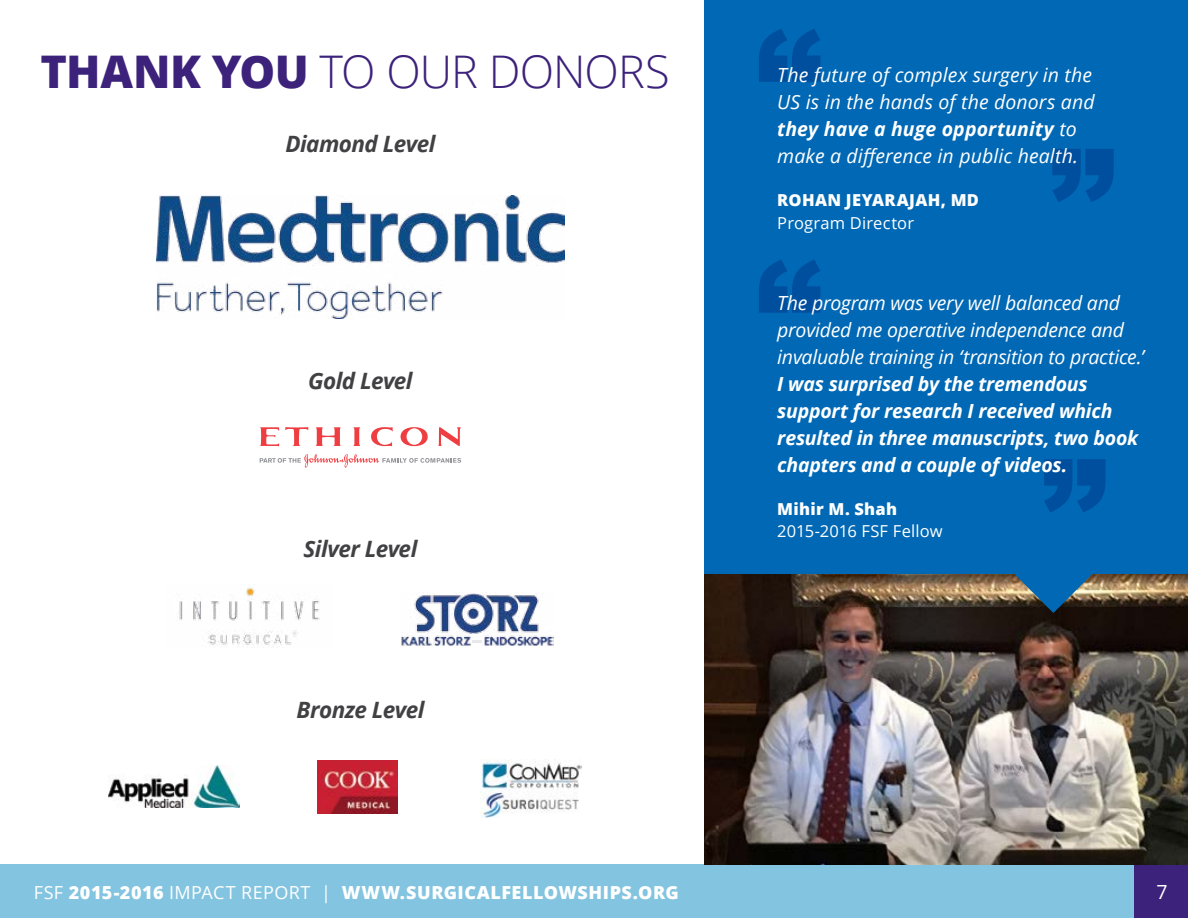
<style>
.page{position:relative;width:1188px;height:918px;background:#fff}
.page>*{position:absolute;margin:0;border:0;box-sizing:border-box;transform-origin:0 0}
.header_01{font:300 45px "Open Sans";letter-spacing:-.02em;color:#3d227b}
.header_04{font:italic 700 22.5px "Open Sans";letter-spacing:-.025em;color:#414042}
.quotes{font:italic 700 19.5px/27px "Open Sans";letter-spacing:-.015em;color:#fff}
.quotes-2{font:italic 19.5px/27px "Open Sans";letter-spacing:.005em;color:#fff}
.t1{font:19.5px "Open Sans";color:#fff}
.t2{font:800 18px "Open Sans";letter-spacing:.03em;color:#fff}
.body{font:800 16.5px/22.5px "Open Sans";letter-spacing:.025em;color:#fff}
.body-2{font:16.5px/22.5px "Open Sans";letter-spacing:.005em;color:#fff}
.s1{font-weight:800}
.s2{font-weight:700}
.s3{font-weight:400}
</style>
<div class="page">
<div style="left:0;top:864px;width:1188px;height:54px;background:#83c4e0"></div>
<div style="left:1134px;top:864px;width:54px;height:54px;background:#3d227b"></div>
<div style="left:705px;top:0;width:483px;height:864px;background:#0068b4"></div>
<img style="left:157px;top:195px;width:407px;height:124px">
<svg style="left:260px;top:454px;width:201px;height:14px"></svg>
<svg style="left:260px;top:427px;width:19px;height:19px"></svg>
<svg style="left:285px;top:427px;width:23px;height:19px"></svg>
<svg style="left:316px;top:427px;width:25px;height:19px"></svg>
<svg style="left:353px;top:427px;width:7px;height:19px"></svg>
<svg style="left:371px;top:427px;width:22px;height:19px"></svg>
<svg style="left:438px;top:427px;width:23px;height:19px"></svg>
<svg style="left:401px;top:427px;width:27px;height:19px"></svg>
<img style="left:179px;top:587px;width:141px;height:61px">
<img style="left:401px;top:593px;width:152px;height:53px">
<img style="left:108px;top:766px;width:132px;height:41px">
<img style="left:317px;top:761px;width:80px;height:53px">
<img style="left:481px;top:759px;width:101px;height:58px">
<svg style="left:759px;top:29px;width:61px;height:53px"></svg>
<svg style="left:759px;top:260px;width:61px;height:53px"></svg>
<svg style="left:1052px;top:149px;width:62px;height:53px"></svg>
<svg style="left:1044px;top:459px;width:62px;height:53px"></svg>
<img style="left:705px;top:575px;width:483px;height:290px">
<svg style="left:1015px;top:574px;width:77px;height:39px"></svg>
<p class="header_01" style="left:40px;top:41px;width:631px"><span class="s1">THANK YOU</span> TO OUR DONORS</p>
<p class="header_04" style="left:285px;top:128px;width:152px">Diamond Level</p>
<p class="header_04" style="left:308px;top:365px;width:106px">Gold Level</p>
<p class="header_04" style="left:303px;top:533px;width:115px">Silver Level</p>
<p class="header_04" style="left:296px;top:694px;width:129px">Bronze Level</p>
<p class="quotes-2" style="left:777px;top:61px;width:319px">The future of complex surgery in the US is in the hands of the donors and <span class="s2">they have a huge opportunity</span> to make a difference in public health.</p>
<p class="body" style="left:777px;top:188px;width:203px">ROHAN JEYARAJAH, MD<br><span class="s3">Program Director</span></p>
<p class="quotes" style="left:777px;top:289px;width:368px"><span class="s3">The program was very well balanced and provided me operative independence and invaluable training in ‘transition to practice.’ </span>I was surprised by the tremendous support for research I received which resulted in three manuscripts, two book chapters and a couple of videos.</p>
<p class="body-2" style="left:777px;top:497px;width:167px"><span class="s1">Mihir M. Shah<br></span>2015-2016 FSF Fellow</p>
<p class="t2" style="left:34px;top:879px;width:646px"><span class="s3">FSF</span> 2015-2016 <span class="s3">IMPACT REPORT |</span> WWW.SURGICALFELLOWSHIPS.ORG</p>
<p class="t1" style="left:1157px;top:879px;width:13px">7</p>
</div>
